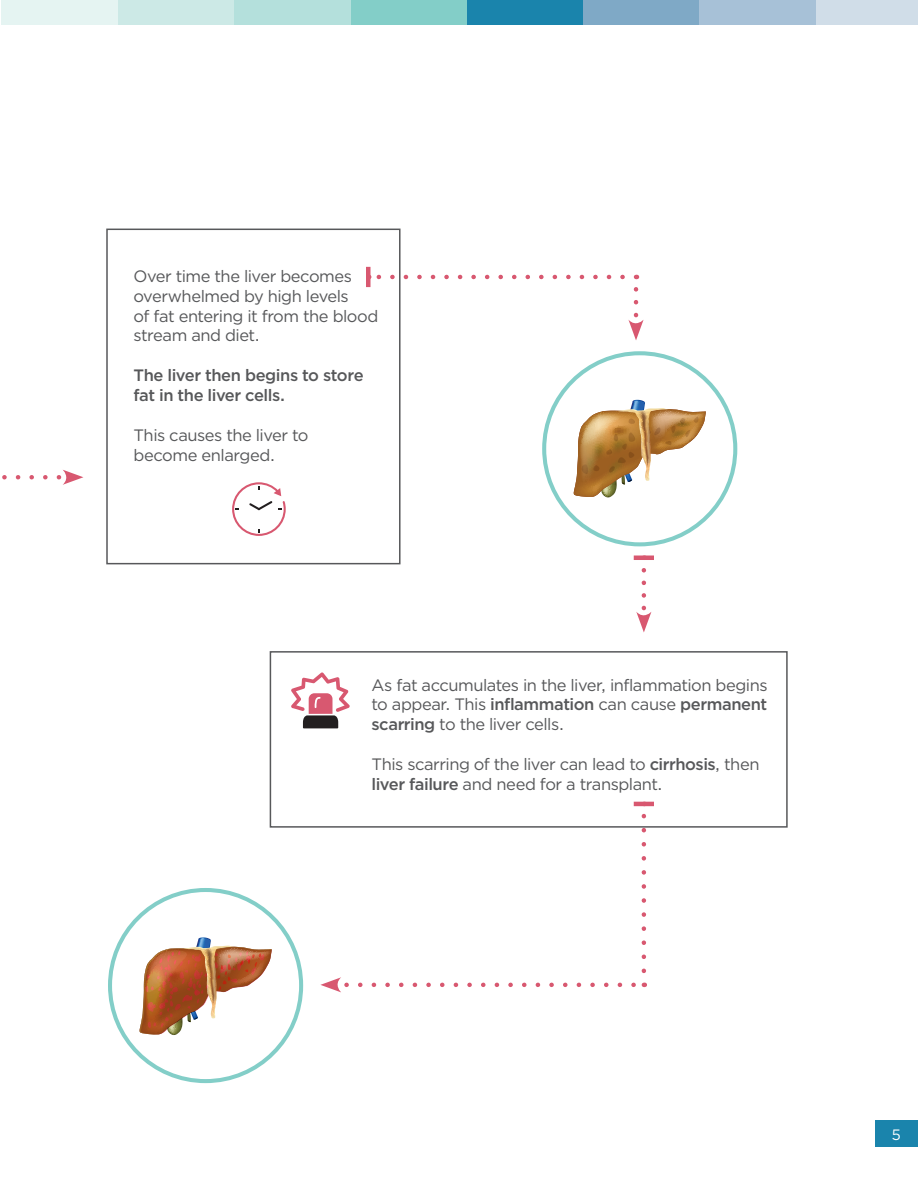
<style>
.page{position:relative;width:918px;height:1188px;background:#fff}
.page>*{position:absolute;margin:0;border:0;box-sizing:border-box;transform-origin:0 0}
.t1{font:16.5px/19.8px "Gotham";letter-spacing:-.03em;color:#57585a}
.t2{font:500 16.5px/19.8px "Gotham";letter-spacing:-.025em;color:#57585a}
.t3{font:15px "Gotham";color:#fff}
.s1{font-weight:500}
</style>
<div class="page">
<div style="left:875px;top:1120px;width:43px;height:28px;background:#1a84ac"></div>
<div style="left:815px;top:0;width:103px;height:26px;background:#d0dde8"></div>
<div style="left:699px;top:0;width:116px;height:26px;background:#a7c1d7"></div>
<div style="left:583px;top:0;width:116px;height:26px;background:#7fa9c6"></div>
<div style="left:466px;top:0;width:117px;height:26px;background:#1a84ac"></div>
<div style="left:350px;top:0;width:116px;height:26px;background:#83cec8"></div>
<div style="left:234px;top:0;width:116px;height:26px;background:#b4e0dc"></div>
<div style="left:118px;top:0;width:116px;height:26px;background:#cce9e6"></div>
<div style="left:2px;top:0;width:116px;height:26px;background:#e5f4f2"></div>
<div style="left:270px;top:651px;width:518px;height:177px;border:2px solid #57585a"></div>
<div style="left:542px;top:351px;width:195px;height:195px;border:4px solid #83cec8;border-radius:50%"></div>
<svg style="left:574px;top:400px;width:132px;height:97px"></svg>
<div style="left:108px;top:888px;width:195px;height:195px;border:4px solid #83cec8;border-radius:50%"></div>
<svg style="left:376px;top:275px;width:268px;height:65px"></svg>
<div style="left:366px;top:267px;width:5px;height:20px;background:#d85870"></div>
<svg style="left:347px;top:983px;width:289px;height:4px"></svg>
<svg style="left:642px;top:806px;width:4px;height:165px"></svg>
<svg style="left:320px;top:977px;width:21px;height:15px"></svg>
<hr style="left:634px;top:802px;width:20px;height:4px;background:#d85870">
<hr style="left:634px;top:556px;width:20px;height:4px;background:#d85870">
<svg style="left:636px;top:570px;width:15px;height:62px"></svg>
<svg style="left:2px;top:470px;width:81px;height:15px"></svg>
<svg style="left:232px;top:482px;width:54px;height:54px"></svg>
<svg style="left:291px;top:672px;width:59px;height:56px"></svg>
<div style="left:106px;top:229px;width:295px;height:335px;border:2px solid #57585a"></div>
<img style="left:140px;top:937px;width:132px;height:98px">
<p class="t1" style="left:133px;top:266px;width:246px">Over time the liver becomes overwhelmed by high levels<br>of fat entering it from the blood stream and diet.</p>
<p class="t2" style="left:133px;top:366px;width:232px">The liver then begins to store fat in the liver cells.</p>
<p class="t1" style="left:133px;top:425px;width:177px">This causes the liver to become enlarged.</p>
<p class="t1" style="left:372px;top:674px;width:398px;text-align:justify">As fat accumulates in the liver, inflammation begins to appear. This <span class="s1">inflammation</span> can cause <span class="s1">permanent scarring</span> to the liver cells.</p>
<p class="t1" style="left:372px;top:754px;width:390px">This scarring of the liver can lead to <span class="s1">cirrhosis</span>, then <span class="s1">liver failure</span> and need for a transplant.</p>
<p class="t3" style="left:892px;top:1125px;width:10px">5</p>
</div>
